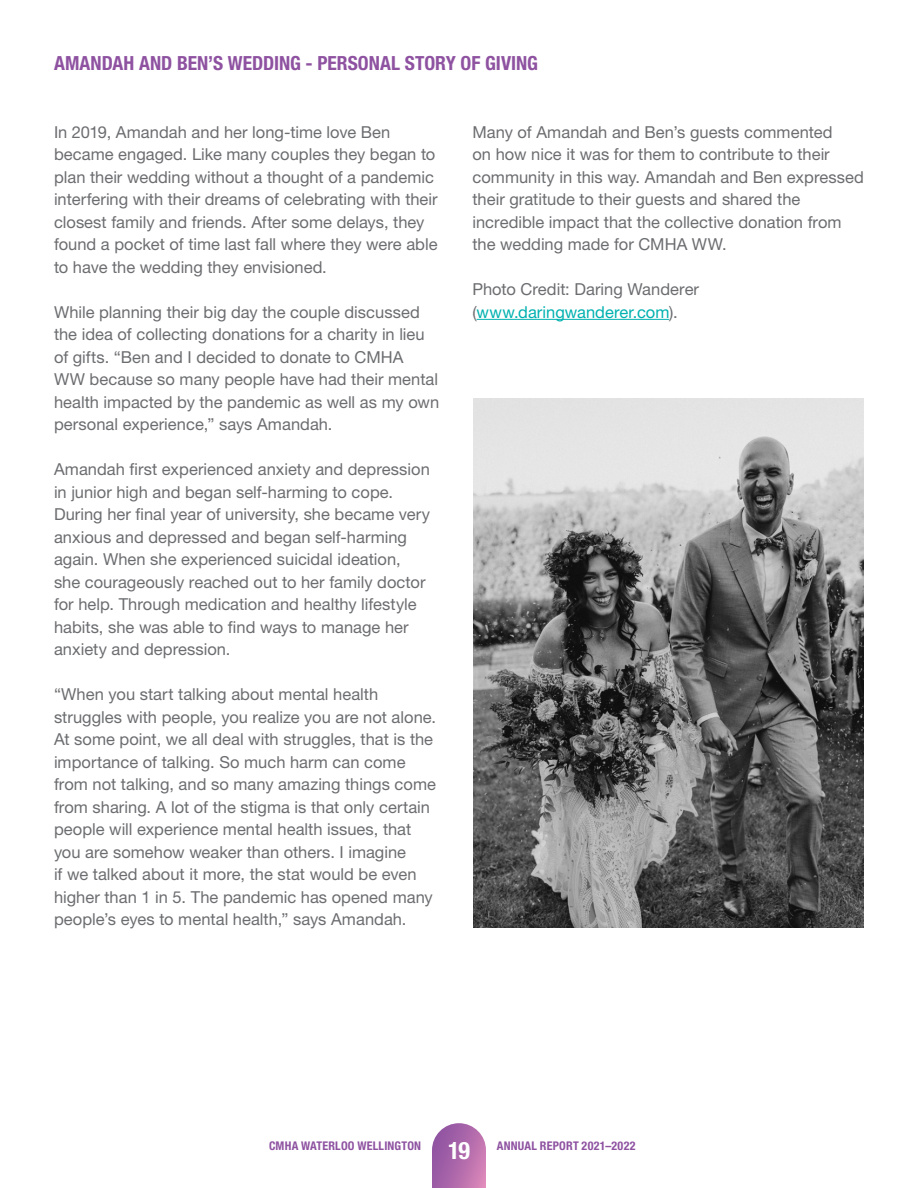
<style>
.page{position:relative;width:918px;height:1188px;background:#fff}
.page>*{position:absolute;margin:0;border:0;box-sizing:border-box;transform-origin:0 0}
.t1{font:700 condensed 24px "Helvetica Neue LT Std";color:#fff}
.t2{font:700 condensed 19.5px "Helvetica Neue LT Std";color:#8e52a1}
.t3{font:16.5px/22.5px "Helvetica Neue LT Std";color:#6c6d70}
.t4{font:700 condensed 12px "Helvetica Neue LT Std";letter-spacing:.015em;color:#8e52a1}
.s1{color:#00b1b0}
</style>
<div class="page">
<svg style="left:432px;top:1123px;width:54px;height:65px;background:#b576b2"></svg>
<hr style="left:477px;top:319px;width:192px;height:1px;background:#00b1b0">
<img style="left:473px;top:398px;width:391px;height:530px">
<p class="t2" style="left:54px;top:51px;width:486px">AMANDAH AND BEN’S WEDDING - PERSONAL STORY OF GIVING</p>
<p class="t3" style="left:54px;top:120px;width:385px">In 2019, Amandah and her long-time love Ben became engaged. Like many couples they began to plan their wedding without a thought of a pandemic interfering with their dreams of celebrating with their closest family and friends. After some delays, they found a pocket of time last fall where they were able to have the wedding they envisioned.</p>
<p class="t3" style="left:54px;top:300px;width:387px">While planning their big day the couple discussed the idea of collecting donations for a charity in lieu of gifts. “Ben and I decided to donate to CMHA<br>WW because so many people have had their mental health impacted by the pandemic as well as my own personal experience,” says Amandah.</p>
<p class="t3" style="left:54px;top:458px;width:378px">Amandah first experienced anxiety and depression in junior high and began self-harming to cope.<br>During her final year of university, she became very anxious and depressed and began self-harming again. When she experienced suicidal ideation, she courageously reached out to her family doctor for help. Through medication and healthy lifestyle habits, she was able to find ways to manage her anxiety and depression.</p>
<p class="t3" style="left:54px;top:683px;width:384px">“When you start talking about mental health struggles with people, you realize you are not alone.<br>At some point, we all deal with struggles, that is the importance of talking. So much harm can come from not talking, and so many amazing things come from sharing. A lot of the stigma is that only certain people will experience mental health issues, that you are somehow weaker than others. I imagine<br>if we talked about it more, the stat would be even higher than 1 in 5. The pandemic has opened many people’s eyes to mental health,” says Amandah.</p>
<p class="t3" style="left:472px;top:120px;width:393px">Many of Amandah and Ben’s guests commented<br>on how nice it was for them to contribute to their community in this way. Amandah and Ben expressed their gratitude to their guests and shared the incredible impact that the collective donation from the wedding made for CMHA WW.</p>
<p class="t3" style="left:472px;top:278px;width:228px">Photo Credit: Daring Wanderer (<span class="s1">www.daringwanderer.com</span>).</p>
<p class="t4" style="left:269px;top:1139px;width:154px">CMHA WATERLOO WELLINGTON</p>
<p class="t4" style="left:497px;top:1139px;width:140px">ANNUAL REPORT 2021–2022</p>
<h1 class="t1" style="left:448px;top:1136px;width:23px">19</h1>
</div>
